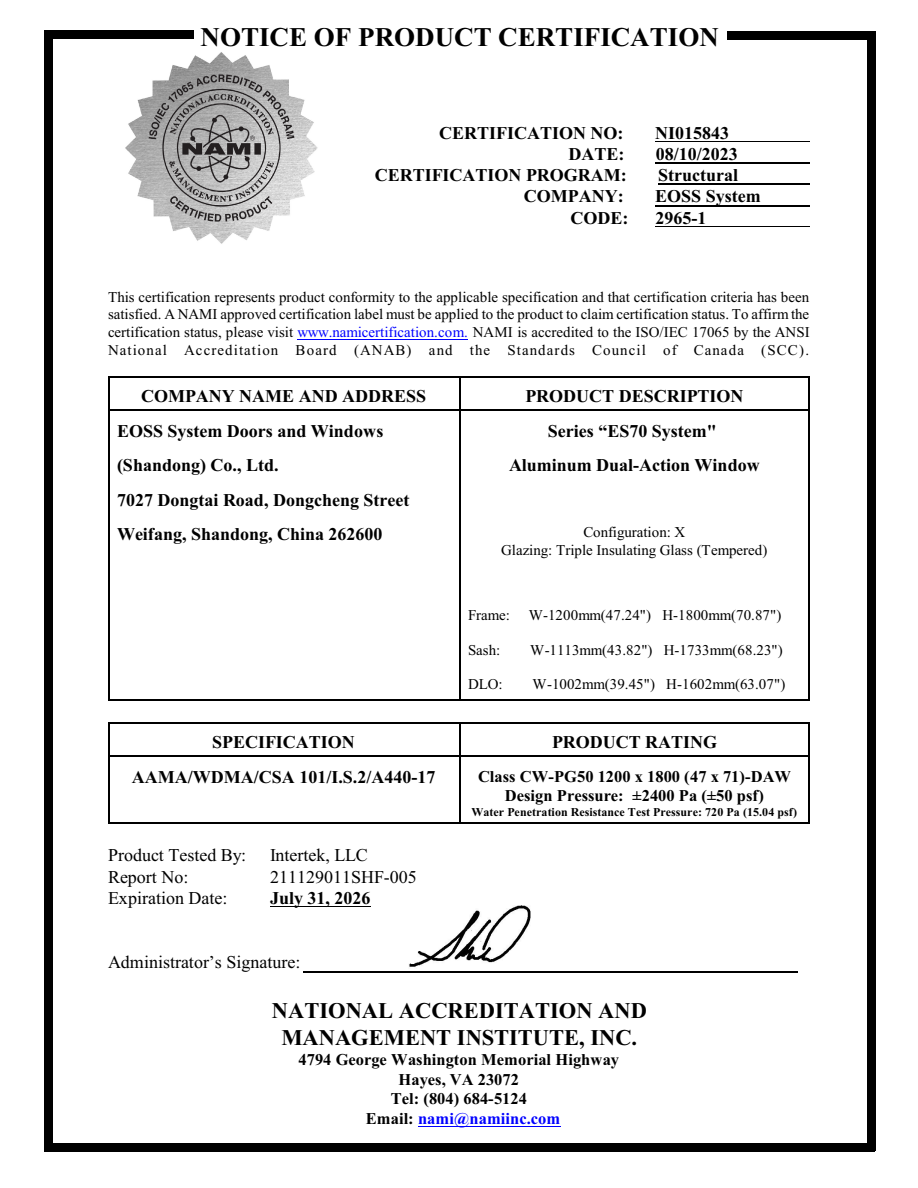
<style>
.page{position:relative;width:918px;height:1188px;background:#fff}
.page>*{position:absolute;margin:0;border:0;box-sizing:border-box;transform-origin:0 0}
.t1{font:700 27px "Times New Roman";color:#000}
.t2{font:700 22.5px/26.2px "Times New Roman";color:#000;text-align:center}
.t3{font:700 18px/34.5px "Times New Roman";color:#000}
.t4{font:18px "Times New Roman";color:#000}
.t5{font:700 16.5px/19.5px "Times New Roman";color:#000;text-align:center}
.t6{font:15px/17.7px "Times New Roman";letter-spacing:.005em;color:#000;text-align:justify}
.t7{font:700 12px "Times New Roman";color:#000}
.s1{color:#00f}
</style>
<div class="page">
<hr style="left:108px;top:376px;width:351px;height:1px;background:#000">
<hr style="left:108px;top:377px;width:1px;height:33px;background:#000">
<hr style="left:108px;top:409px;width:351px;height:1px;background:#000">
<hr style="left:809px;top:376px;width:1px;height:34px;background:#000">
<hr style="left:459px;top:376px;width:351px;height:1px;background:#000">
<hr style="left:459px;top:377px;width:1px;height:33px;background:#000">
<hr style="left:459px;top:409px;width:349px;height:1px;background:#000">
<hr style="left:108px;top:411px;width:1px;height:34px;background:#000">
<hr style="left:809px;top:411px;width:1px;height:34px;background:#000">
<hr style="left:459px;top:411px;width:1px;height:34px;background:#000">
<hr style="left:108px;top:445px;width:1px;height:35px;background:#000">
<hr style="left:809px;top:445px;width:1px;height:35px;background:#000">
<hr style="left:459px;top:445px;width:1px;height:35px;background:#000">
<hr style="left:108px;top:480px;width:1px;height:34px;background:#000">
<hr style="left:809px;top:480px;width:1px;height:34px;background:#000">
<hr style="left:459px;top:480px;width:1px;height:34px;background:#000">
<hr style="left:108px;top:514px;width:1px;height:49px;background:#000">
<hr style="left:809px;top:514px;width:1px;height:49px;background:#000">
<hr style="left:459px;top:514px;width:1px;height:49px;background:#000">
<hr style="left:108px;top:563px;width:1px;height:34px;background:#000">
<hr style="left:809px;top:563px;width:1px;height:34px;background:#000">
<hr style="left:459px;top:563px;width:1px;height:34px;background:#000">
<hr style="left:108px;top:597px;width:1px;height:35px;background:#000">
<hr style="left:809px;top:597px;width:1px;height:35px;background:#000">
<hr style="left:459px;top:597px;width:1px;height:35px;background:#000">
<hr style="left:108px;top:632px;width:1px;height:34px;background:#000">
<hr style="left:809px;top:632px;width:1px;height:34px;background:#000">
<hr style="left:459px;top:632px;width:1px;height:34px;background:#000">
<hr style="left:108px;top:700px;width:351px;height:1px;background:#000">
<hr style="left:108px;top:667px;width:1px;height:32px;background:#000">
<hr style="left:809px;top:667px;width:1px;height:34px;background:#000">
<hr style="left:459px;top:700px;width:351px;height:1px;background:#000">
<hr style="left:459px;top:667px;width:1px;height:32px;background:#000">
<hr style="left:108px;top:722px;width:351px;height:2px;background:#000">
<hr style="left:108px;top:724px;width:1px;height:33px;background:#000">
<hr style="left:108px;top:755px;width:351px;height:2px;background:#000">
<hr style="left:809px;top:722px;width:1px;height:35px;background:#000">
<hr style="left:459px;top:722px;width:351px;height:2px;background:#000">
<hr style="left:459px;top:724px;width:1px;height:33px;background:#000">
<hr style="left:459px;top:755px;width:349px;height:2px;background:#000">
<hr style="left:108px;top:822px;width:351px;height:1px;background:#000">
<hr style="left:108px;top:757px;width:1px;height:65px;background:#000">
<hr style="left:809px;top:757px;width:1px;height:66px;background:#000">
<hr style="left:459px;top:822px;width:351px;height:1px;background:#000">
<hr style="left:459px;top:757px;width:1px;height:65px;background:#000">
<img style="left:125px;top:52px;width:193px;height:192px">
<hr style="left:655px;top:141px;width:155px;height:1px;background:#000">
<hr style="left:656px;top:163px;width:154px;height:1px;background:#000">
<hr style="left:658px;top:184px;width:152px;height:1px;background:#000">
<hr style="left:655px;top:205px;width:155px;height:1px;background:#000">
<hr style="left:656px;top:226px;width:154px;height:1px;background:#000">
<hr style="left:297px;top:339px;width:171px;height:1px;background:#00f">
<hr style="left:270px;top:906px;width:101px;height:1px;background:#000">
<hr style="left:418px;top:1126px;width:143px;height:1px;background:#00f">
<div style="left:867px;top:32px;width:8px;height:1119px;background:#000"></div>
<div style="left:728px;top:32px;width:147px;height:8px;background:#000"></div>
<div style="left:44px;top:31px;width:9px;height:1120px;background:#000"></div>
<div style="left:44px;top:30px;width:150px;height:9px;background:#000"></div>
<hr style="left:303px;top:971px;width:495px;height:2px;background:#000">
<div style="left:45px;top:1143px;width:830px;height:8px;background:#000"></div>
<img style="left:409px;top:905px;width:122px;height:62px">
<h1 class="t1" style="left:201px;top:28px;width:520px">NOTICE OF PRODUCT CERTIFICATION</h1>
<p class="t3" style="left:439px;top:117px;width:186px">CERTIFICATION NO:</p>
<p class="t3" style="left:655px;top:117px;width:75px">NI015843</p>
<p class="t3" style="left:568px;top:138px;width:57px">DATE:</p>
<p class="t3" style="left:656px;top:138px;width:84px">08/10/2023</p>
<p class="t3" style="left:375px;top:160px;width:254px">CERTIFICATION PROGRAM:</p>
<p class="t3" style="left:658px;top:160px;width:81px">Structural</p>
<p class="t3" style="left:524px;top:181px;width:101px">COMPANY:</p>
<p class="t3" style="left:655px;top:181px;width:107px">EOSS System</p>
<p class="t3" style="left:571px;top:202px;width:59px">CODE:</p>
<p class="t3" style="left:656px;top:202px;width:52px">2965-1</p>
<p class="t6" style="left:108px;top:289px;width:703px">This certification represents product conformity to the applicable specification and that certification criteria has been satisfied. A NAMI approved certification label must be applied to the product to claim certification status. To affirm the certification status, please visit <span class="s1">www.namicertification.com.</span> NAMI is accredited to the ISO/IEC 17065 by the ANSI National Accreditation Board (ANAB) and the Standards Council of Canada (SCC).</p>
<p class="t3" style="left:141px;top:381px;width:287px">COMPANY NAME AND ADDRESS</p>
<p class="t3" style="left:525px;top:381px;width:220px">PRODUCT DESCRIPTION</p>
<p class="t3" style="left:117px;top:415px;width:268px">EOSS System Doors and Windows</p>
<p class="t3" style="left:548px;top:415px;width:170px">Series “ES70 System"</p>
<p class="t3" style="left:117px;top:450px;width:163px">(Shandong) Co., Ltd.</p>
<p class="t3" style="left:509px;top:450px;width:252px">Aluminum Dual-Action Window</p>
<p class="t3" style="left:117px;top:484px;width:294px">7027 Dongtai Road, Dongcheng Street<br>Weifang, Shandong, China 262600</p>
<p class="t6" style="left:501px;top:525px;width:268px;text-align:center">Configuration: X<br>Glazing: Triple Insulating Glass (Tempered)</p>
<p class="t6" style="left:468px;top:608px;width:315px">Frame: W-1200mm(47.24") H-1800mm(70.87")</p>
<p class="t6" style="left:468px;top:642px;width:34px">Sash:</p>
<p class="t6" style="left:530px;top:642px;width:254px">W-1113mm(43.82") H-1733mm(68.23")</p>
<p class="t6" style="left:468px;top:677px;width:36px">DLO:</p>
<p class="t6" style="left:533px;top:677px;width:254px">W-1002mm(39.45") H-1602mm(63.07")</p>
<p class="t3" style="left:212px;top:727px;width:144px">SPECIFICATION</p>
<p class="t3" style="left:552px;top:727px;width:167px">PRODUCT RATING</p>
<p class="t3" style="left:132px;top:762px;width:305px">AAMA/WDMA/CSA 101/I.S.2/A440-17</p>
<p class="t5" style="left:478px;top:768px;width:314px">Class CW-PG50 1200 x 1800 (47 x 71)-DAW<br>Design Pressure: ±2400 Pa (±50 psf)</p>
<p class="t7" style="left:472px;top:808px;width:327px">Water Penetration Resistance Test Pressure: 720 Pa (15.04 psf)</p>
<p class="t4" style="left:108px;top:849px;width:140px">Product Tested By:</p>
<p class="t4" style="left:270px;top:849px;width:99px">Intertek, LLC</p>
<p class="t4" style="left:108px;top:870px;width:82px">Report No:</p>
<p class="t4" style="left:270px;top:870px;width:148px">211129011SHF-005</p>
<p class="t4" style="left:108px;top:892px;width:121px">Expiration Date:</p>
<p class="t3" style="left:270px;top:883px;width:102px">July 31, 2026</p>
<p class="t4" style="left:108px;top:955px;width:194px">Administrator’s Signature:</p>
<h2 class="t2" style="left:272px;top:1000px;width:376px">NATIONAL ACCREDITATION AND<br>MANAGEMENT INSTITUTE, INC.</h2>
<p class="t5" style="left:299px;top:1052px;width:322px">4794 George Washington Memorial Highway<br>Hayes, VA 23072<br>Tel: (804) 684-5124<br>Email: <span class="s1">nami@namiinc.com</span></p>
</div>
